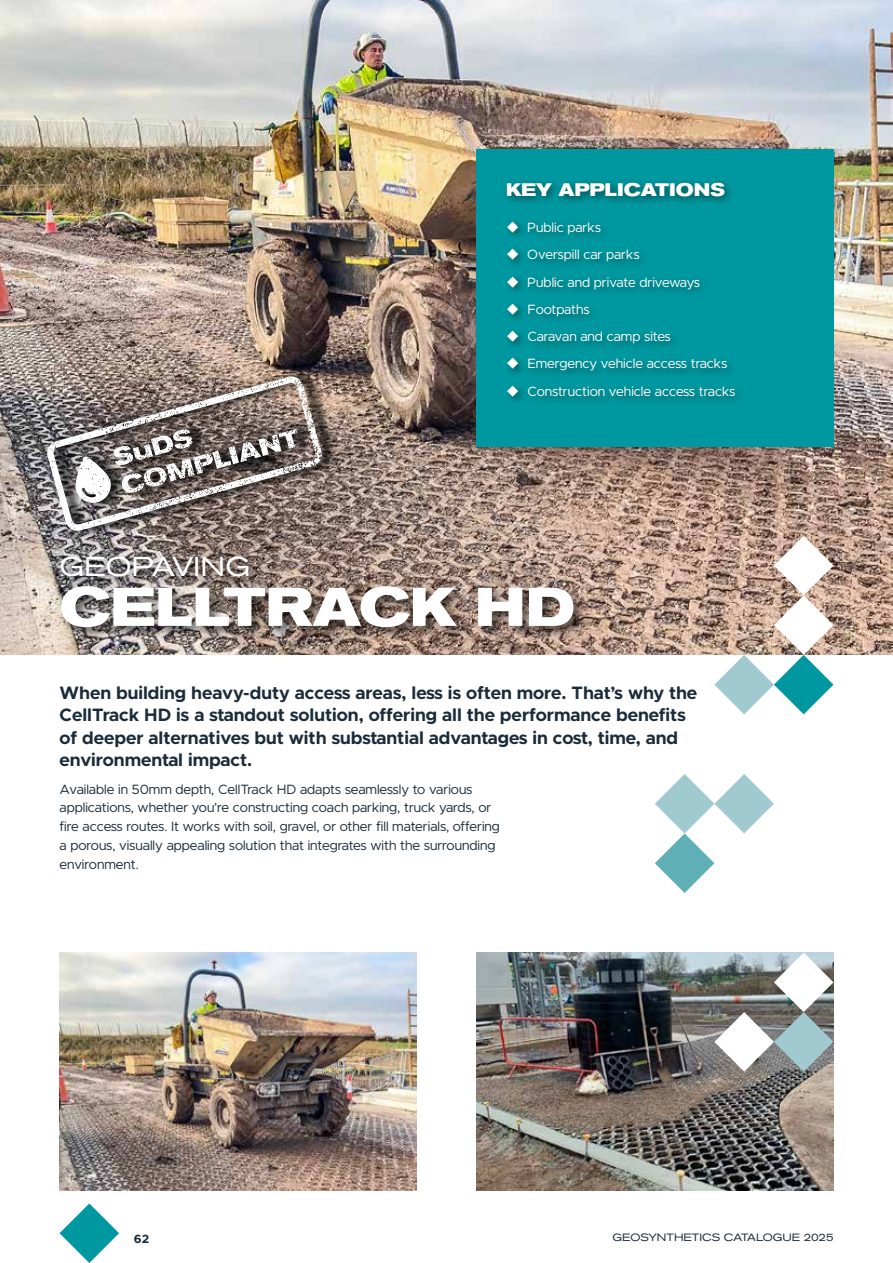
<style>
.page{position:relative;width:893px;height:1263px;background:#fff}
.page>*{position:absolute;margin:0;border:0;box-sizing:border-box;transform-origin:0 0}
.t1{font:700 expanded 54px "Akzidenz Grotesk BQ";color:#fff}
.t2{font:expanded 27px "Akzidenz Grotesk BQ";color:#fff}
.t3{font:700 18px/22.5px "Metropolis";color:#1c2b39}
.t4{font:700 expanded 18px "Akzidenz Grotesk BQ";color:#fff}
.t5{font:13.5px/18.8px "Metropolis";color:#1c2b39}
.t6{font:13.5px/27.3px "Metropolis";color:#fff}
.t7{font:700 12px "Metropolis";color:#1c2b39}
.t8{font:expanded 10.5px "Akzidenz Grotesk BQ";color:#1c2b39}
</style>
<div class="page">
<img style="left:60px;top:952px;width:357px;height:239px">
<img style="left:476px;top:952px;width:357px;height:239px">
<img style="left:0;top:0;width:893px;height:655px">
<div style="left:59px;top:555px;width:528px;height:86px;background:#000;opacity:.55"></div>
<div style="left:476px;top:149px;width:357px;height:297px;background:#0098a0"></div>
<div style="left:502px;top:178px;width:244px;height:228px;background:#000;opacity:.5"></div>
<svg style="left:655px;top:774px;width:119px;height:119px"></svg>
<svg style="left:714px;top:952px;width:119px;height:119px"></svg>
<svg style="left:714px;top:536px;width:119px;height:178px"></svg>
<div style="left:47px;top:367px;width:292px;height:173px;background:#000;opacity:.76"></div>
<svg style="left:47px;top:376px;width:370px;height:219px;background:#8e817c"></svg>
<svg style="left:60px;top:1203px;width:59px;height:60px"></svg>
<svg style="left:507px;top:222px;width:11px;height:11px"></svg>
<svg style="left:507px;top:249px;width:11px;height:11px"></svg>
<svg style="left:507px;top:276px;width:11px;height:11px"></svg>
<svg style="left:507px;top:303px;width:11px;height:12px"></svg>
<svg style="left:507px;top:331px;width:11px;height:11px"></svg>
<svg style="left:507px;top:358px;width:11px;height:11px"></svg>
<svg style="left:507px;top:385px;width:11px;height:11px"></svg>
<h3 class="t4" style="left:506px;top:180px;width:220px">KEY APPLICATIONS</h3>
<p class="t6" style="left:527px;top:214px;width:210px">Public parks<br>Overspill car parks<br>Public and private driveways<br>Footpaths<br>Caravan and camp sites<br>Emergency vehicle access tracks<br>Construction vehicle access tracks</p>
<h2 class="t2" style="left:60px;top:551px;width:192px">GEOPAVING</h2>
<h1 class="t1" style="left:60px;top:576px;width:517px">CELLTRACK HD</h1>
<p class="t3" style="left:60px;top:681px;width:639px">When building heavy-duty access areas, less is often more. That’s why the CellTrack HD is a standout solution, offering all the performance benefits of deeper alternatives but with substantial advantages in cost, time, and environmental impact.</p>
<p class="t5" style="left:60px;top:780px;width:442px">Available in 50mm depth, CellTrack HD adapts seamlessly to various applications, whether you’re constructing coach parking, truck yards, or fire access routes. It works with soil, gravel, or other fill materials, offering a porous, visually appealing solution that integrates with the surrounding environment.</p>
<p class="t7" style="left:134px;top:1231px;width:17px">62</p>
<p class="t8" style="left:612px;top:1231px;width:222px">GEOSYNTHETICS CATALOGUE 2025</p>
</div>
